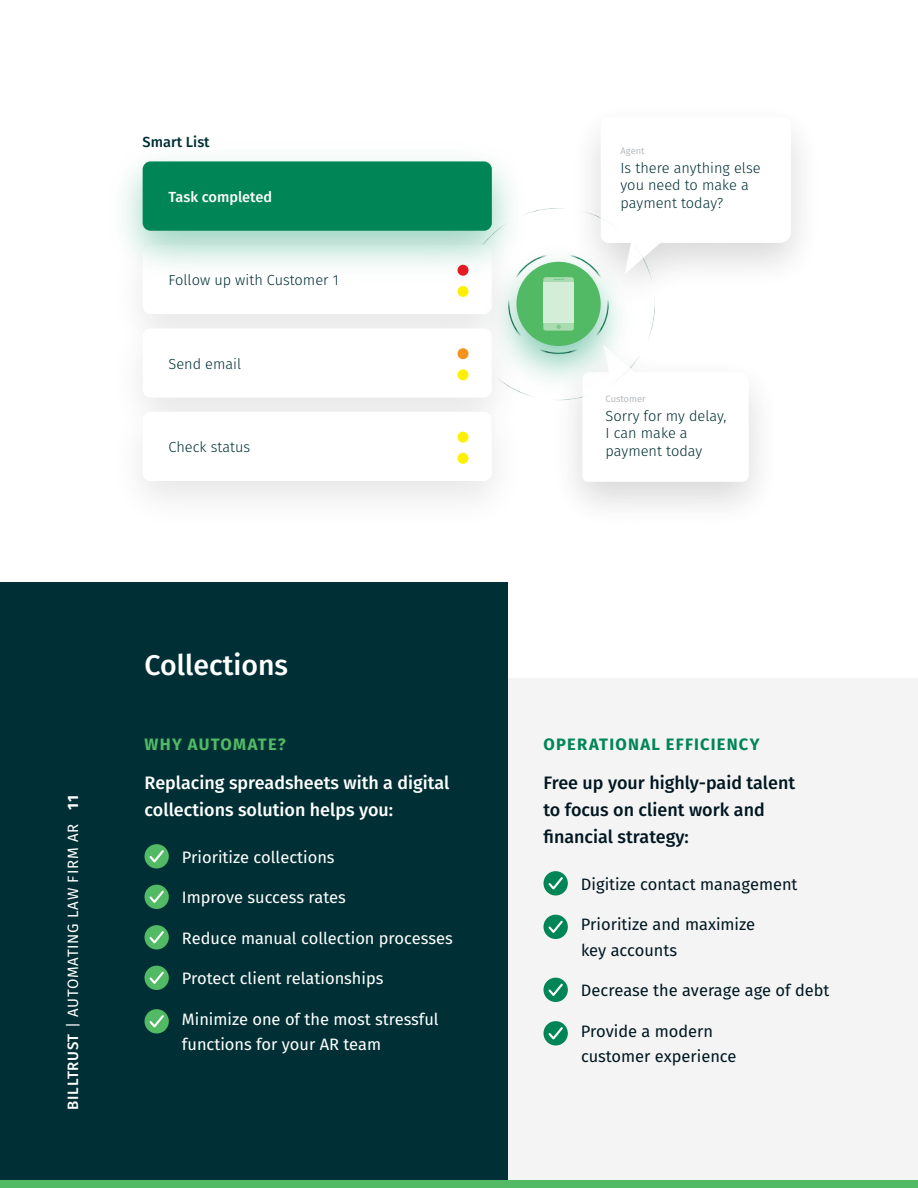
<style>
.page{position:relative;width:918px;height:1188px;background:#fff}
.page>*{position:absolute;margin:0;border:0;box-sizing:border-box;transform-origin:0 0}
.t1{font:500 28.5px "Fira Sans";color:#fff}
.t2{font:500 18px/27px "Fira Sans";color:#001721}
.t3{font:500 18px/27px "Fira Sans";color:#fff}
.t4{font:16.5px/25.5px "Fira Sans";color:#fff}
.t5{font:16.5px/25.5px "Fira Sans";color:#001721}
.t6{font:700 16.5px "Fira Sans";letter-spacing:.075em;color:#008557}
.t7{font:700 16.5px "Fira Sans";letter-spacing:.075em;color:#52b964}
.t8{font:15px "Fira Sans";letter-spacing:.05em;color:#fff}
.t9{font:300 14.55px/17.5px "Fira Sans";color:#002f35}
.t10{font:500 14.55px "Fira Sans";color:#fff}
.t11{font:500 14.55px "Fira Sans";color:#002f35}
.t12{font:9.3px "Fira Sans";color:#b8bcc0}
.s1{font-weight:500}
.s2{font-weight:700}
</style>
<div class="page">
<div style="left:144px;top:678px;width:774px;height:510px;background:#f4f4f4"></div>
<div style="left:0;top:582px;width:507px;height:606px;background:#003035"></div>
<svg style="left:144px;top:844px;width:25px;height:25px"></svg>
<svg style="left:148px;top:848px;width:18px;height:17px"></svg>
<div style="left:144px;top:885px;width:25px;height:24px;background:#52b964;border-radius:50%"></div>
<svg style="left:149px;top:890px;width:15px;height:13px"></svg>
<svg style="left:144px;top:925px;width:25px;height:25px"></svg>
<svg style="left:148px;top:929px;width:18px;height:17px"></svg>
<div style="left:144px;top:966px;width:25px;height:24px;background:#52b964;border-radius:50%"></div>
<svg style="left:149px;top:971px;width:15px;height:13px"></svg>
<svg style="left:144px;top:1009px;width:25px;height:25px"></svg>
<svg style="left:148px;top:1013px;width:18px;height:17px"></svg>
<div style="left:143px;top:412px;width:349px;height:69px;background:#fff;border-radius:8px"></div>
<div style="left:458px;top:286px;width:11px;height:11px;background:#fff000;border-radius:50%"></div>
<div style="left:458px;top:348px;width:11px;height:11px;background:#f6921e;border-radius:50%"></div>
<div style="left:458px;top:369px;width:11px;height:11px;background:#fff000;border-radius:50%"></div>
<div style="left:458px;top:432px;width:11px;height:11px;background:#fff000;border-radius:50%"></div>
<div style="left:458px;top:453px;width:11px;height:11px;background:#fff000;border-radius:50%"></div>
<img style="left:124px;top:158px;width:414px;height:135px">
<div style="left:143px;top:161px;width:349px;height:70px;background:#008557;border-radius:8px"></div>
<img style="left:470px;top:231px;width:84px;height:177px">
<div style="left:516px;top:262px;width:85px;height:84px;background:#52b964;border-radius:50%"></div>
<img style="left:536px;top:337px;width:223px;height:170px">
<svg style="left:582px;top:344px;width:167px;height:138px"></svg>
<img style="left:554px;top:136px;width:247px;height:201px">
<svg style="left:601px;top:136px;width:190px;height:139px"></svg>
<div style="left:543px;top:277px;width:31px;height:54px;background:#a9dcb1;border-radius:2px"></div>
<div style="left:543px;top:282px;width:31px;height:41px;background:#d3edd7"></div>
<svg style="left:556px;top:325px;width:5px;height:4px"></svg>
<svg style="left:543px;top:871px;width:25px;height:25px"></svg>
<svg style="left:547px;top:875px;width:18px;height:17px"></svg>
<svg style="left:543px;top:915px;width:25px;height:24px"></svg>
<svg style="left:547px;top:919px;width:18px;height:16px"></svg>
<svg style="left:543px;top:978px;width:25px;height:24px"></svg>
<svg style="left:547px;top:982px;width:18px;height:16px"></svg>
<svg style="left:543px;top:1021px;width:25px;height:25px"></svg>
<svg style="left:547px;top:1025px;width:18px;height:17px"></svg>
<div style="left:0;top:1180px;width:918px;height:8px;background:#52b964"></div>
<p class="t11" style="left:143px;top:130px;width:69px">Smart List</p>
<p class="t10" style="left:169px;top:185px;width:105px">Task completed</p>
<p class="t9" style="left:169px;top:271px;width:172px">Follow up with Customer 1</p>
<p class="t9" style="left:169px;top:355px;width:74px">Send email</p>
<p class="t9" style="left:169px;top:438px;width:83px">Check status</p>
<p class="t8" style="left:61px;top:1110px;width:316px;rotate:-90deg"><span class="s1">BILLTRUST</span> | AUTOMATING LAW FIRM AR <span class="s2">11</span></p>
<h1 class="t1" style="left:144px;top:642px;width:145px">Collections</h1>
<p class="t7" style="left:145px;top:730px;width:143px">WHY AUTOMATE?</p>
<p class="t3" style="left:144px;top:768px;width:307px">Replacing spreadsheets with a digital collections solution helps you:</p>
<p class="t4" style="left:182px;top:844px;width:154px">Prioritize collections</p>
<p class="t4" style="left:182px;top:884px;width:165px">Improve success rates</p>
<p class="t4" style="left:182px;top:925px;width:272px">Reduce manual collection processes</p>
<p class="t4" style="left:182px;top:965px;width:203px">Protect client relationships</p>
<p class="t4" style="left:182px;top:1006px;width:258px">Minimize one of the most stressful functions for your AR team</p>
<p class="t12" style="left:621px;top:144px;width:26px">Agent</p>
<p class="t9" style="left:621px;top:159px;width:142px">Is there anything else you need to make a payment today?</p>
<p class="t12" style="left:606px;top:392px;width:42px">Customer</p>
<p class="t9" style="left:606px;top:407px;width:122px">Sorry for my delay,<br>I can make a payment today</p>
<p class="t6" style="left:544px;top:730px;width:218px">OPERATIONAL EFFICIENCY</p>
<p class="t2" style="left:543px;top:768px;width:253px">Free up your highly-paid talent to focus on client work and financial strategy:</p>
<p class="t5" style="left:581px;top:871px;width:218px">Digitize contact management</p>
<p class="t5" style="left:581px;top:911px;width:176px">Prioritize and maximize key accounts</p>
<p class="t5" style="left:581px;top:977px;width:250px">Decrease the average age of debt</p>
<p class="t5" style="left:581px;top:1018px;width:157px">Provide a modern customer experience</p>
</div>
